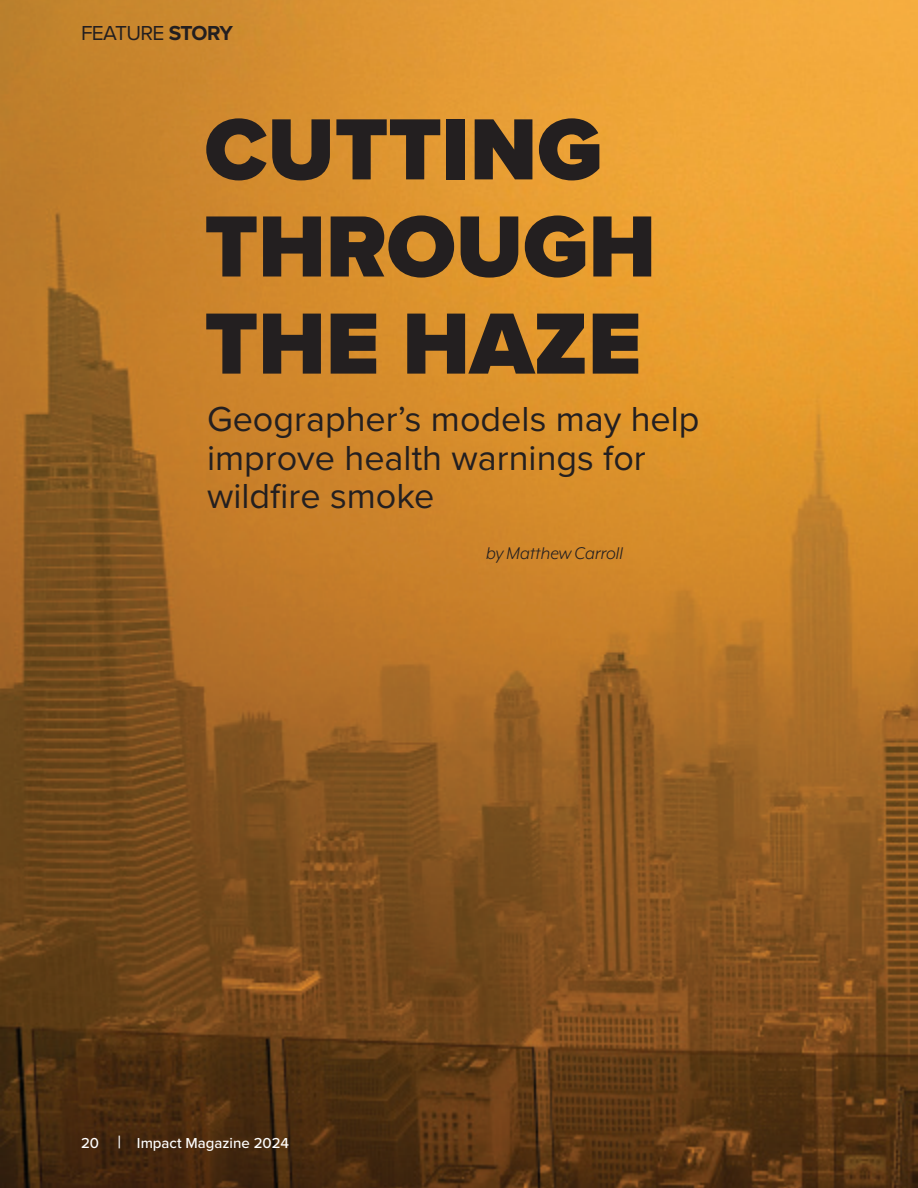
<style>
.page{position:relative;width:918px;height:1188px;background:#fff}
.page>*{position:absolute;margin:0;border:0;box-sizing:border-box;transform-origin:0 0}
.Heading_1{font:900 90px/97.1px "Proxima Nova";color:#231f20}
.proxima_nova_subhead{font:36px/38.8px "Proxima Nova";color:#231f20}
.Heading_proxima_caps{font:21px "Proxima Nova";letter-spacing:-.03em;color:#231f20}
.t1{font:italic 19.5px "Mr Eaves XL Mod OT";color:#231f20}
.t2{font:500 15px "Proxima Nova";color:#fff}
.s1{font-weight:700}
.s2{font-size:18px}
</style>
<div class="page">
<img style="left:0;top:0;width:918px;height:1188px">
<p class="Heading_proxima_caps" style="left:81px;top:17px;width:154px">FEATURE <span class="s1">STORY</span></p>
<p class="Heading_1" style="left:205px;top:100px;width:453px">CUTTING<br>THROUGH<br>THE HAZE</p>
<p class="proxima_nova_subhead" style="left:207px;top:398px;width:494px">Geographer’s models may help improve health warnings for wildfire smoke</p>
<p class="t1" style="left:486px;top:542px;width:138px">by Matthew Carroll</p>
<p class="t2" style="left:81px;top:1132px;width:210px">20 <span class="s2">|</span> Impact Magazine 2024</p>
</div>
